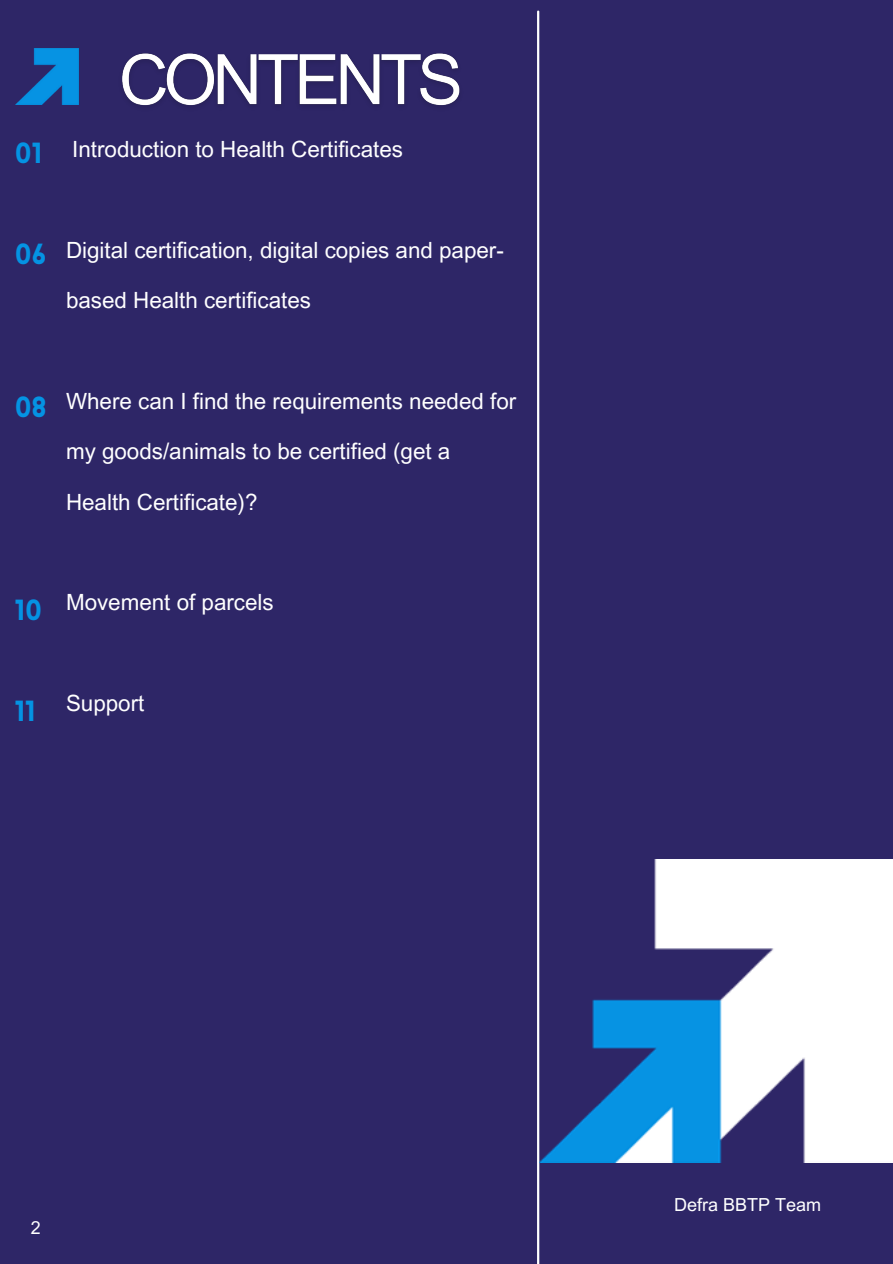
<style>
.page{position:relative;width:893px;height:1264px;background:#fff}
.page>*{position:absolute;margin:0;border:0;box-sizing:border-box;transform-origin:0 0}
.t1{font:900 28.5px "Lovelo";color:#0493e3}
.t2{font:22.35px "Arial MT Pro";color:#fff}
.t3{font:18px "Arial MT Pro";color:#fff}
</style>
<div class="page">
<div style="left:0;top:0;width:892px;height:1263px;background:#2e2667"></div>
<hr style="left:537px;top:12px;width:2px;height:1251px;background:#fff">
<img style="left:15px;top:48px;width:63px;height:57px">
<img style="left:122px;top:53px;width:338px;height:53px">
<img style="left:539px;top:859px;width:353px;height:303px">
<p class="t1" style="left:15px;top:141px;width:29px">01</p>
<p class="t2" style="left:72px;top:141px;width:332px">Introduction to Health Certificates</p>
<p class="t1" style="left:15px;top:243px;width:33px">06</p>
<p class="t2" style="left:66px;top:241px;width:439px">Digital certification, digital copies and paper-</p>
<p class="t2" style="left:66px;top:292px;width:246px">based Health certificates</p>
<p class="t1" style="left:15px;top:395px;width:33px">08</p>
<p class="t2" style="left:66px;top:392px;width:451px">Where can I find the requirements needed for</p>
<p class="t2" style="left:66px;top:443px;width:386px">my goods/animals to be certified (get a</p>
<p class="t2" style="left:66px;top:493px;width:193px">Health Certificate)?</p>
<p class="t1" style="left:15px;top:598px;width:29px">10</p>
<p class="t2" style="left:66px;top:594px;width:209px">Movement of parcels</p>
<p class="t1" style="left:15px;top:699px;width:23px">11</p>
<p class="t2" style="left:66px;top:695px;width:80px">Support</p>
<p class="t3" style="left:31px;top:1220px;width:12px">2</p>
<p class="t3" style="left:674px;top:1198px;width:149px">Defra BBTP Team</p>
</div>
